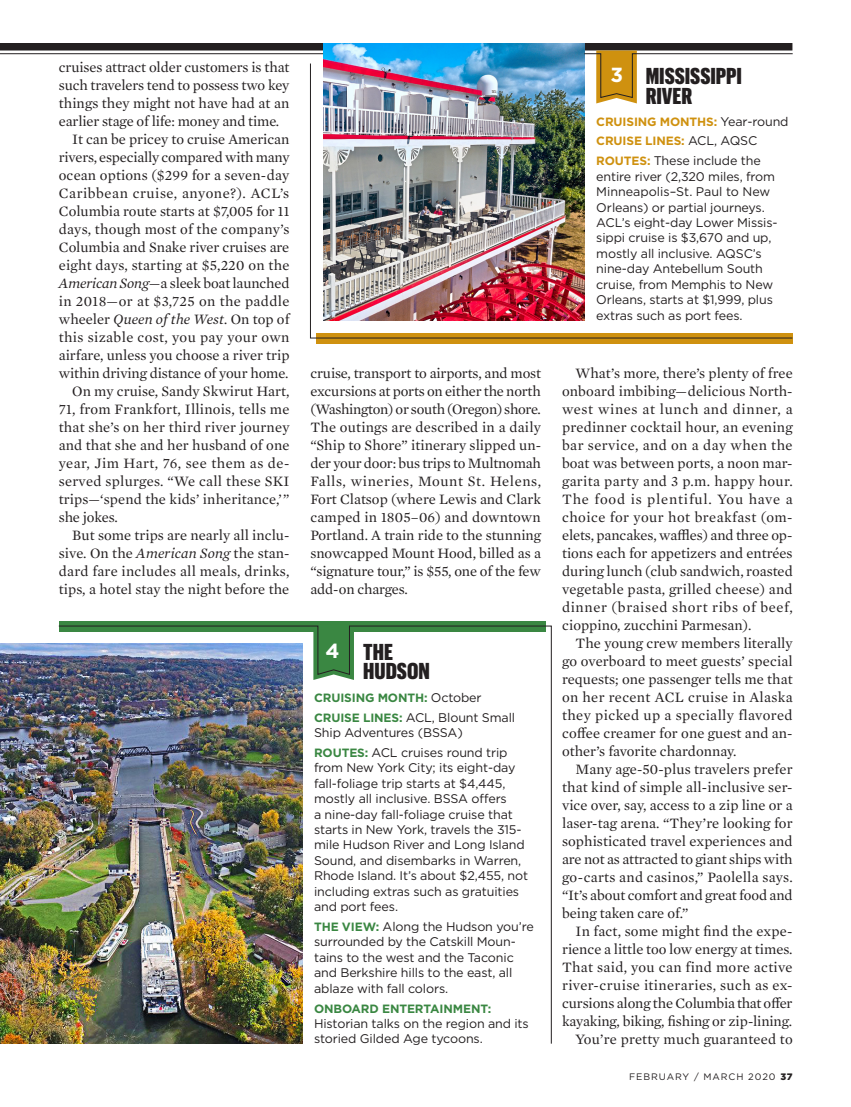
<style>
.page{position:relative;width:851px;height:1107px;background:#fff}
.page>*{position:absolute;margin:0;border:0;box-sizing:border-box;transform-origin:0 0}
.DEK3_FEATURE{font:900 22.5px/19.5px "Graphik X Cond";letter-spacing:-.005em;color:#231f20}
.SIDEBODY1{font:700 20.4px "Gotham";color:#fff}
.BODY1{font:14.7px/18px "Mercury Text G1";color:#231f20;text-align:justify}
.BODY1-2{font:12.6px/15.5px "Gotham";letter-spacing:-.01em;color:#231f20}
.BODY1-3{font:700 12px "Gotham";letter-spacing:-.01em;color:#cf910f}
.BODY1-4{font:700 12px "Gotham";letter-spacing:-.01em;color:#3a8742}
.t1{font:9.3px "Gotham";letter-spacing:.1em;color:#231f20}
.s1{font-style:italic}
.s2{font-weight:400;font-size:12.6px;color:#231f20}
.s3{font-weight:700;font-size:12px;color:#cf910f}
.s4{font-weight:700;font-size:12px;color:#3a8742}
.s5{font-weight:900}
</style>
<div class="page">
<div style="left:316px;top:333px;width:476px;height:11px;background:#cf910f"></div>
<svg style="left:310px;top:63px;width:483px;height:276px"></svg>
<div style="left:0;top:43px;width:792px;height:8px;background:#231f20"></div>
<img style="left:323px;top:43px;width:261px;height:278px">
<div style="left:59px;top:621px;width:486px;height:11px;background:#3a8742"></div>
<img style="left:0;top:644px;width:58px;height:400px">
<svg style="left:583px;top:50px;width:210px;height:53px"></svg>
<img style="left:58px;top:625px;width:494px;height:419px">
<hr style="left:0;top:53px;width:323px;height:1px;background:#231f20">
<p class="BODY1" style="left:59px;top:57px;width:232px">cruises attract older customers is that such travelers tend to possess two key things they might not have had at an earlier stage of life: money and time.</p>
<p class="BODY1" style="left:59px;top:129px;width:232px;text-indent:14px">It can be pricey to cruise American rivers, especially compared with many ocean options ($299 for a seven-day Caribbean cruise, anyone?). ACL’s Columbia route starts at $7,005 for 11 days, though most of the company’s Columbia and Snake river cruises are eight days, starting at $5,220 on the <span class="s1">American Song—</span>a sleek boat launched in 2018—or at $3,725 on the paddle wheeler <span class="s1">Queen of the West.</span> On top of this sizable cost, you pay your own airfare, unless you choose a river trip within driving distance of your home.</p>
<p class="BODY1" style="left:59px;top:381px;width:232px;text-indent:14px">On my cruise, Sandy Skwirut Hart, 71, from Frankfort, Illinois, tells me that she’s on her third river journey and that she and her husband of one year, Jim Hart, 76, see them as de&shy;served splurges. “We call these SKI trips—‘spend the kids’ inheritance,’ ” she jokes.</p>
<p class="BODY1" style="left:59px;top:525px;width:232px;text-indent:14px">But some trips are nearly all inclu&shy;sive. On the <span class="s1">American Song</span> the stan&shy;dard fare includes all meals, drinks, tips, a hotel stay the night before the</p>
<p class="SIDEBODY1" style="left:610px;top:62px;width:14px">3</p>
<p class="DEK3_FEATURE" style="left:645px;top:65px;width:98px">MISSISSIPPI<br>RIVER</p>
<p class="BODY1-3" style="left:596px;top:113px;width:194px">CRUISING MONTHS: <span class="s2">Year-round</span></p>
<p class="BODY1-3" style="left:596px;top:133px;width:163px">CRUISE LINES: <span class="s2">ACL, AQSC</span></p>
<p class="BODY1-2" style="left:596px;top:153px;width:183px"><span class="s3">ROUTES:</span> These include the entire river (2,320 miles, from<br>Minneapolis–St. Paul to New<br>Orleans) or partial journeys.<br>ACL’s eight-day Lower Missis&shy;sippi cruise is $3,670 and up, mostly all inclusive. AQSC’s nine-day Antebellum South cruise, from Memphis to New<br>Orleans, starts at $1,999, plus extras such as port fees.</p>
<p class="BODY1" style="left:310px;top:363px;width:232px">cruise, transport to airports, and most excursions at ports on either the north (Washington) or south (Oregon) shore.<br>The outings are described in a daily “Ship to Shore” itinerary slipped un&shy;der your door: bus trips to Multnomah Falls, wineries, Mount St. Helens, Fort Clatsop (where Lewis and Clark camped in 1805–06) and downtown Portland. A train ride to the stunning snowcapped Mount Hood, billed as a “signature tour,” is $55, one of the few add-on charges.</p>
<p class="BODY1" style="left:562px;top:363px;width:232px;text-indent:14px">What’s more, there’s plenty of free onboard imbibing—delicious North&shy;west wines at lunch and dinner, a predinner cocktail hour, an evening bar service, and on a day when the boat was between ports, a noon mar&shy;garita party and 3 p.m. happy hour.<br>The food is plentiful. You have a choice for your hot breakfast (om&shy;elets, pancakes, waffles) and three op&shy;tions each for appetizers and entrées during lunch (club sandwich, roasted vegetable pasta, grilled cheese) and dinner (braised short ribs of beef, cioppino, zucchini Parmesan).</p>
<p class="BODY1" style="left:562px;top:633px;width:232px;text-indent:14px">The young crew members literally go overboard to meet guests’ special requests; one passenger tells me that on her recent ACL cruise in Alaska they picked up a specially flavored coffee creamer for one guest and an&shy;other’s favorite chardonnay.</p>
<p class="BODY1" style="left:562px;top:759px;width:232px;text-indent:14px">Many age-50-plus travelers prefer that kind of simple all-inclusive ser&shy;vice over, say, access to a zip line or a laser-tag arena. “They’re looking for sophisticated travel experiences and are not as attracted to giant ships with go-carts and casinos,” Paolella says. “It’s about comfort and great food and being taken care of.”</p>
<p class="BODY1" style="left:562px;top:921px;width:232px;text-indent:14px">In fact, some might find the expe&shy;rience a little too low energy at times.<br>That said, you can find more active river-cruise itineraries, such as ex&shy;cursions along the Columbia that offer kayaking, biking, fishing or zip-lining.</p>
<p class="BODY1" style="left:575px;top:1029px;width:219px">You’re pretty much guaranteed to</p>
<p class="DEK3_FEATURE" style="left:363px;top:640px;width:68px">THE<br>HUDSON</p>
<p class="BODY1-4" style="left:314px;top:689px;width:169px">CRUISING MONTH: <span class="s2">October</span></p>
<p class="BODY1-2" style="left:314px;top:709px;width:202px"><span class="s4">CRUISE LINES:</span> ACL, Blount Small<br>Ship Adventures (BSSA)</p>
<p class="BODY1-2" style="left:314px;top:744px;width:215px"><span class="s4">ROUTES:</span> ACL cruises round trip from New York City; its eight-day fall-foliage trip starts at $4,445, mostly all inclusive. BSSA offers<br>a nine-day fall-foliage cruise that starts in New York, travels the 315- mile Hudson River and Long Island<br>Sound, and disembarks in Warren,<br>Rhode Island. It’s about $2,455, not including extras such as gratuities and port fees.</p>
<p class="BODY1-2" style="left:314px;top:919px;width:221px"><span class="s4">THE VIEW:</span> Along the Hudson you’re surrounded by the Catskill Moun&shy;tains to the west and the Taconic and Berkshire hills to the east, all ablaze with fall colors.</p>
<p class="BODY1-4" style="left:314px;top:1000px;width:179px">ONBOARD ENTERTAINMENT:</p>
<p class="BODY1-2" style="left:314px;top:1016px;width:216px">Historian talks on the region and its storied Gilded Age tycoons.</p>
<p class="SIDEBODY1" style="left:325px;top:638px;width:16px">4</p>
<p class="t1" style="left:629px;top:1071px;width:165px">FEBRUARY / MARCH 2020 <span class="s5">37</span></p>
</div>
